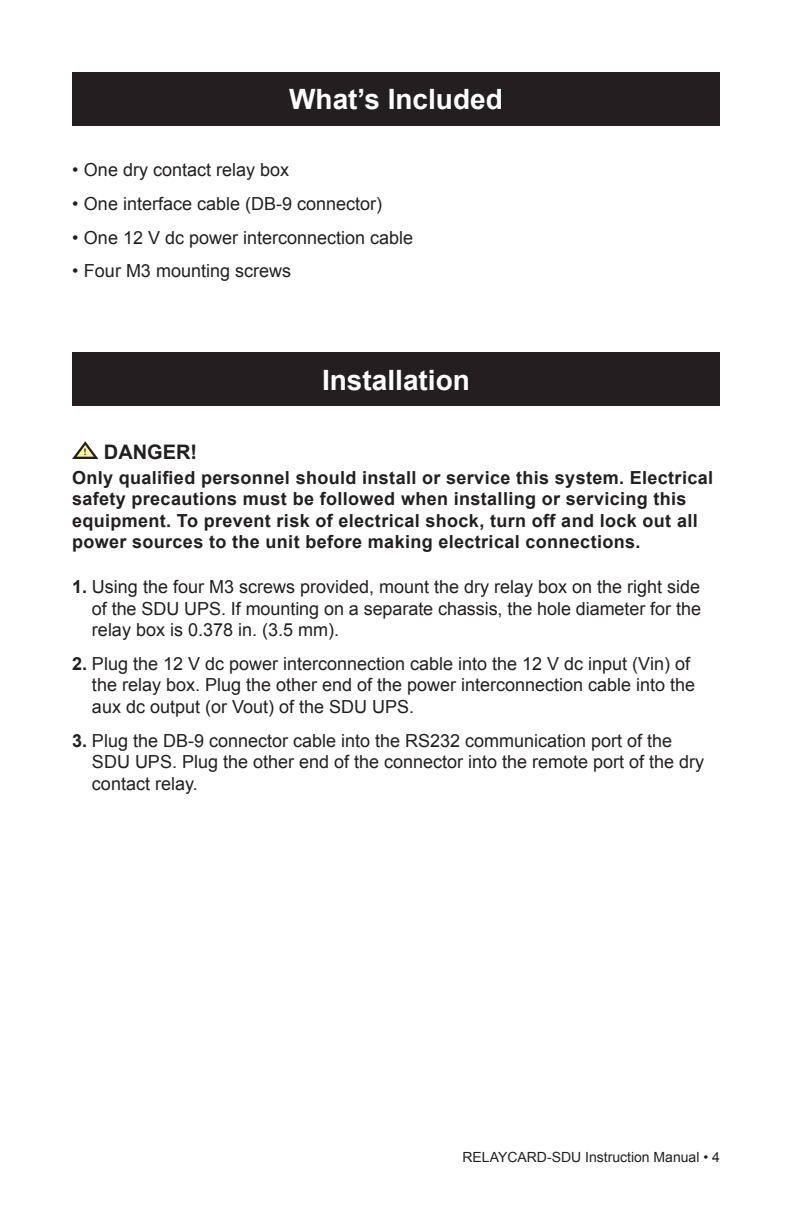
<style>
.page{position:relative;width:792px;height:1224px;background:#fff}
.page>*{position:absolute;margin:0;border:0;box-sizing:border-box;transform-origin:0 0}
.t1{font:700 28px "Arial";color:#fff}
.t2{font:700 20px "Arial";color:#231f20}
.t3{font:18px/21.6px "Arial";color:#231f20}
.t4{font:700 18px/21.6px "Arial";letter-spacing:.02em;color:#231f20}
.t5{font:14px "Arial";color:#231f20}
.s1{font-weight:700}
</style>
<div class="page">
<div style="left:72px;top:72px;width:648px;height:54px;background:#231f20"></div>
<div style="left:72px;top:352px;width:648px;height:54px;background:#231f20"></div>
<svg style="left:72px;top:441px;width:26px;height:18px"></svg>
<h1 class="t1" style="left:289px;top:81px;width:215px">What’s Included</h1>
<p class="t3" style="left:72px;top:159px;width:219px">• One dry contact relay box</p>
<p class="t3" style="left:72px;top:193px;width:312px">• One interface cable (DB-9 connector)</p>
<p class="t3" style="left:72px;top:227px;width:343px">• One 12 V dc power interconnection cable</p>
<p class="t3" style="left:72px;top:260px;width:221px">• Four M3 mounting screws</p>
<h1 class="t1" style="left:322px;top:361px;width:149px">Installation</h1>
<p class="t2" style="left:84px;top:439px;width:115px"><sup>!</sup> Danger!</p>
<p class="t4" style="left:72px;top:467px;width:643px">Only qualified personnel should install or service this system. Electrical safety precautions must be followed when installing or servicing this equipment. To prevent risk of electrical shock, turn off and lock out all power sources to the unit before making electrical connections.</p>
<p class="t3" style="left:92px;top:576px;width:611px;text-align:justify;text-indent:-20px"><span class="s1">1.</span> Using the four M3 screws provided, mount the dry relay box on the right side of the SDU UPS. If mounting on a separate chassis, the hole diameter for the relay box is 0.378 in. (3.5 mm).</p>
<p class="t3" style="left:92px;top:653px;width:605px;text-indent:-20px"><span class="s1">2.</span> Plug the 12 V dc power interconnection cable into the 12 V dc input (Vin) of the relay box. Plug the other end of the power interconnection cable into the aux dc output (or Vout) of the SDU UPS.</p>
<p class="t3" style="left:92px;top:730px;width:614px;text-indent:-20px"><span class="s1">3.</span> Plug the DB-9 connector cable into the RS232 communication port of the<br>SDU UPS. Plug the other end of the connector into the remote port of the dry contact relay.</p>
<p class="t5" style="left:462px;top:1148px;width:259px">RELAYCARD-SDU Instruction Manual • 4</p>
</div>
